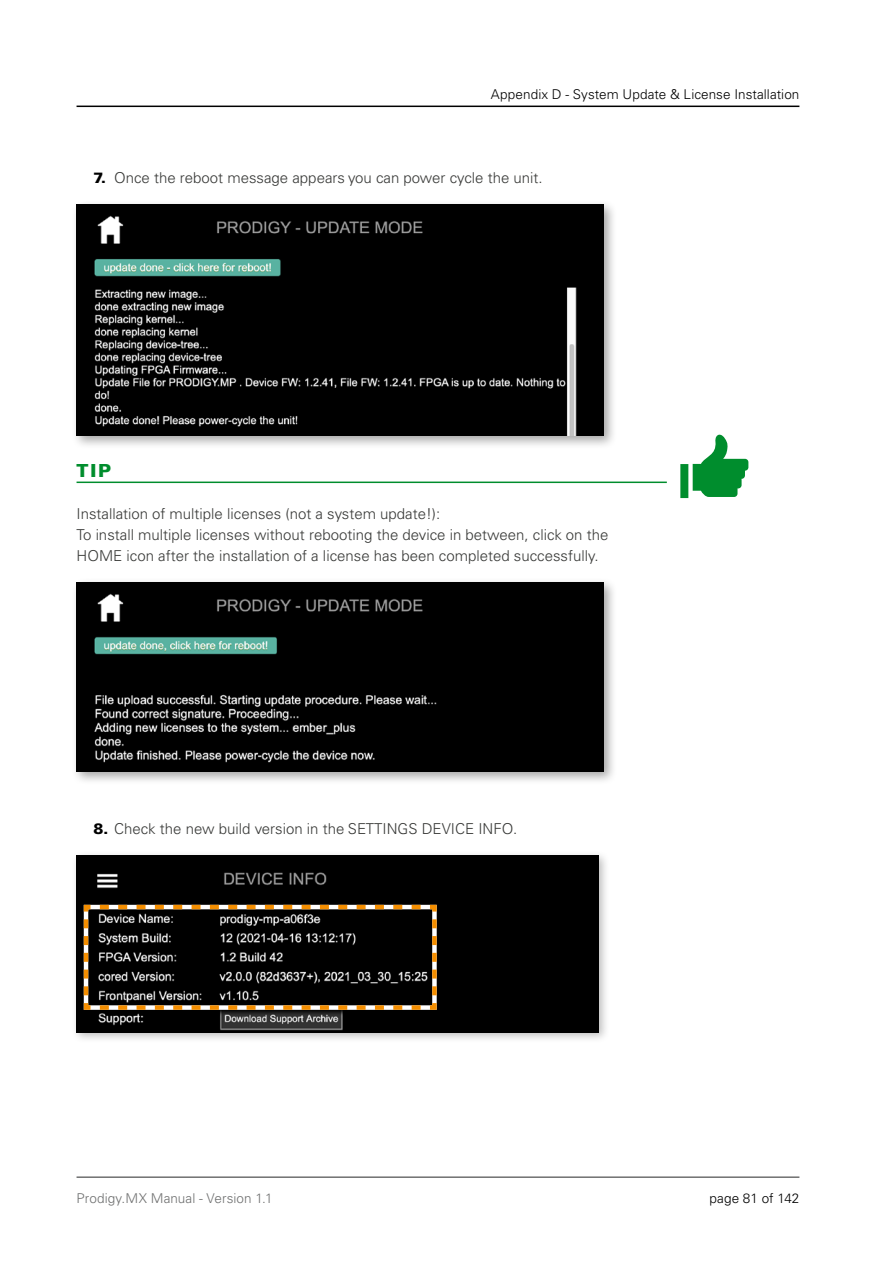
<style>
.page{position:relative;width:893px;height:1263px;background:#fff}
.page>*{position:absolute;margin:0;border:0;box-sizing:border-box;transform-origin:0 0}
.t1{font:900 18px "Univers LT Pro 75";color:#008d2d}
.t2{font:300 15px/21px "Univers LT Pro 45";color:#383937}
.t3{font:300 13.5px "Univers LT Pro 45";letter-spacing:.005em;color:#000}
.t4{font:300 13.5px "Univers LT Pro 45";letter-spacing:.005em;color:#6f7070}
.s1{font-family:"Univers LT Pro 75";font-weight:900;color:#000}
</style>
<div class="page">
<hr style="left:77px;top:1176px;width:722px;height:2px;background:#6f7070">
<hr style="left:77px;top:106px;width:722px;height:1px;background:#000">
<hr style="left:77px;top:482px;width:590px;height:1px;background:#008d2d">
<div style="left:71px;top:850px;width:539px;height:194px;background:#000;opacity:.26"></div>
<div style="left:77px;top:855px;width:521px;height:177px;background:#000"></div>
<svg style="left:78px;top:899px;width:365px;height:117px;background:#070707"></svg>
<svg style="left:82px;top:902px;width:357px;height:110px;background:#2d2820"></svg>
<div style="left:71px;top:199px;width:546px;height:250px;background:#000;opacity:.35"></div>
<img style="left:77px;top:204px;width:527px;height:231px">
<div style="left:71px;top:577px;width:546px;height:208px;background:#000;opacity:.35"></div>
<img style="left:77px;top:582px;width:527px;height:189px">
<svg style="left:680px;top:434px;width:68px;height:64px"></svg>
<p class="t3" style="left:491px;top:86px;width:310px">Appendix D - System Update &amp; License Installation</p>
<p class="t2" style="left:94px;top:167px;width:451px"><span class="s1">7.</span> Once the reboot message appears you can power cycle the unit.</p>
<p class="t1" style="left:77px;top:459px;width:36px">TIP</p>
<p class="t2" style="left:77px;top:503px;width:533px">Installation of multiple licenses (not a system update!):<br>To install multiple licenses without rebooting the device in between, click on the<br>HOME icon after the installation of a license has been completed successfully.</p>
<p class="t2" style="left:94px;top:818px;width:425px"><span class="s1">8.</span> Check the new build version in the SETTINGS DEVICE INFO.</p>
<p class="t4" style="left:77px;top:1190px;width:197px">Prodigy.MX Manual - Version 1.1</p>
<p class="t3" style="left:709px;top:1190px;width:91px">page 81 of 142</p>
</div>
